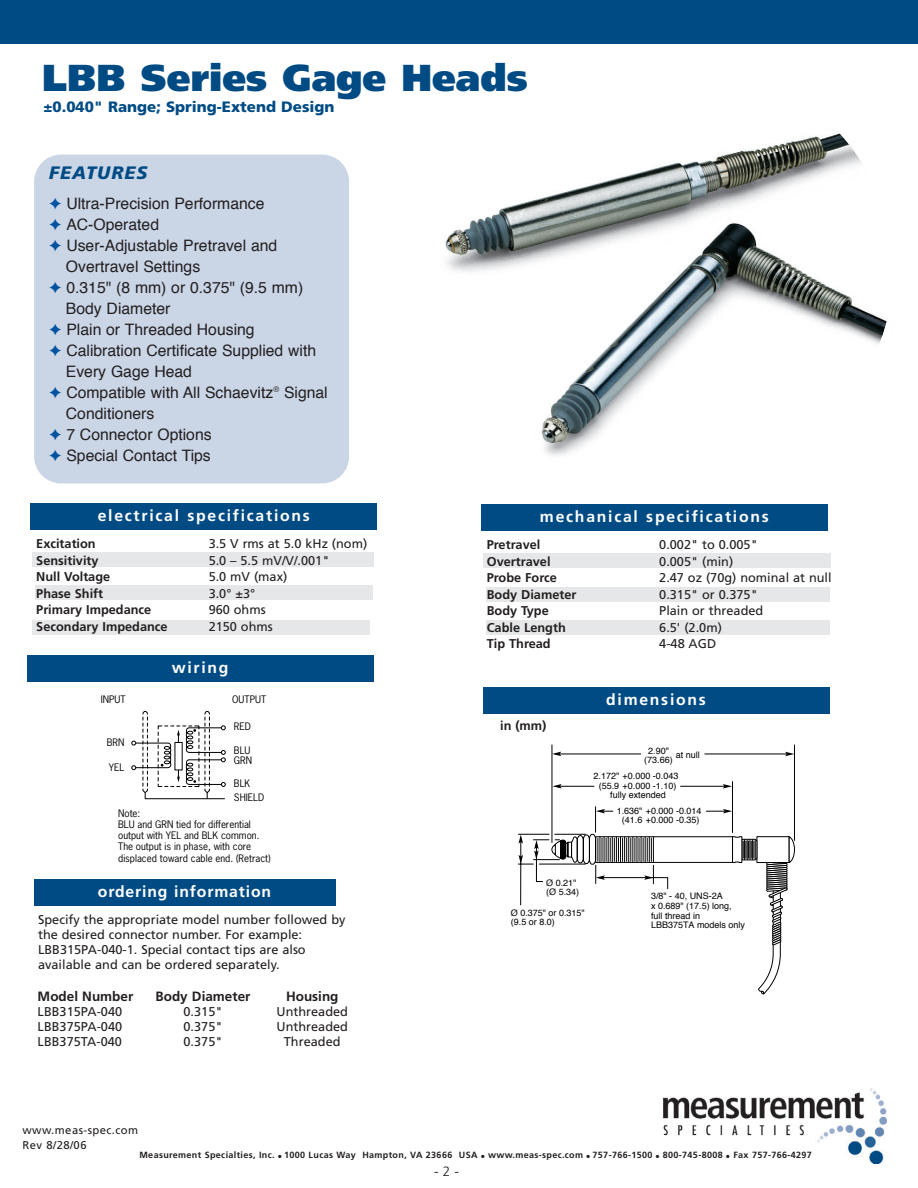
<style>
.page{position:relative;width:918px;height:1188px;background:#fff}
.page>*{position:absolute;margin:0;border:0;box-sizing:border-box;transform-origin:0 0}
.t1{font:900 37.5px "Frutiger";color:#004b84}
.t2{font:italic 900 18px "Frutiger";letter-spacing:.06em;color:#004b84}
.t3{font:15.75px "Helvetica";color:#231f20}
.t4{font:700 15.75px "Frutiger";letter-spacing:.11em;color:#fff}
.t5{font:700 15.75px "Frutiger";letter-spacing:.055em;color:#fff}
.t6{font:900 15px "Frutiger";color:#004b84}
.t7{font:700 13.5px "Frutiger";color:#231f20}
.t8{font:300 13.5px "Frutiger";color:#231f20}
.t9{font:12.75px/15px "Frutiger";color:#231f20}
.t10{font:700 12.75px "Frutiger";color:#231f20}
.t11{font:11.25px/15px "Frutiger";letter-spacing:.04em;color:#231f20}
.t12{font:9.75px/11.2px "News Gothic";color:#000}
.t13{font:9px/9.8px "Helvetica";color:#000}
.t14{font:700 9px "Frutiger";letter-spacing:.04em;color:#231f20}
.s1{color:#0153a0}
</style>
<div class="page">
<img style="left:664px;top:1089px;width:222px;height:74px">
<div style="left:0;top:0;width:918px;height:44px;background:#004b84"></div>
<div style="left:34px;top:155px;width:315px;height:328px;background:#cad5e6;border-radius:27px"></div>
<img style="left:445px;top:133px;width:442px;height:323px">
<div style="left:33px;top:552px;width:341px;height:15px;background:#e6e7e9"></div>
<div style="left:31px;top:503px;width:346px;height:27px;background:#004b84"></div>
<div style="left:35px;top:585px;width:337px;height:15px;background:#e6e7e9"></div>
<div style="left:483px;top:553px;width:348px;height:15px;background:#e6e7e9"></div>
<div style="left:481px;top:504px;width:346px;height:27px;background:#004b84"></div>
<div style="left:486px;top:588px;width:344px;height:14px;background:#e6e7e9"></div>
<div style="left:27px;top:655px;width:346px;height:27px;background:#004b84"></div>
<div style="left:483px;top:687px;width:346px;height:27px;background:#004b84"></div>
<div style="left:34px;top:879px;width:301px;height:27px;background:#004b84"></div>
<hr style="left:732px;top:781px;width:1px;height:51px;background:#000">
<hr style="left:552px;top:745px;width:1px;height:98px;background:#000">
<svg style="left:518px;top:784px;width:277px;height:211px"></svg>
<hr style="left:794px;top:745px;width:1px;height:95px;background:#000">
<svg style="left:552px;top:752px;width:9px;height:4px"></svg>
<svg style="left:785px;top:752px;width:9px;height:4px"></svg>
<hr style="left:555px;top:754px;width:86px;height:1px;background:#000">
<hr style="left:705px;top:754px;width:84px;height:1px;background:#000">
<svg style="left:131px;top:711px;width:95px;height:88px"></svg>
<div style="left:33px;top:620px;width:337px;height:14px;background:#e6e7e9"></div>
<div style="left:486px;top:620px;width:344px;height:14px;background:#e6e7e9"></div>
<h1 class="t1" style="left:42px;top:63px;width:487px">LBB Series Gage Heads</h1>
<p class="t6" style="left:44px;top:100px;width:292px">±0.040" Range; Spring-Extend Design</p>
<h2 class="t2" style="left:49px;top:165px;width:100px">FEATURES</h2>
<p class="t3" style="left:49px;top:196px;width:217px"><span class="s1">✦</span> Ultra-Precision Performance</p>
<p class="t3" style="left:49px;top:217px;width:112px"><span class="s1">✦</span> AC-Operated</p>
<p class="t3" style="left:49px;top:238px;width:230px"><span class="s1">✦</span> User-Adjustable Pretravel and</p>
<p class="t3" style="left:66px;top:259px;width:136px">Overtravel Settings</p>
<p class="t3" style="left:49px;top:280px;width:256px"><span class="s1">✦</span> 0.315" (8 mm) or 0.375" (9.5 mm)</p>
<p class="t3" style="left:66px;top:301px;width:106px">Body Diameter</p>
<p class="t3" style="left:49px;top:322px;width:207px"><span class="s1">✦</span> Plain or Threaded Housing</p>
<p class="t3" style="left:49px;top:343px;width:269px"><span class="s1">✦</span> Calibration Certificate Supplied with</p>
<p class="t3" style="left:66px;top:364px;width:128px">Every Gage Head</p>
<p class="t3" style="left:49px;top:385px;width:280px"><span class="s1">✦</span> Compatible with All Schaevitz<sup>®</sup> Signal</p>
<p class="t3" style="left:66px;top:406px;width:90px">Conditioners</p>
<p class="t3" style="left:49px;top:427px;width:164px"><span class="s1">✦</span> 7 Connector Options</p>
<p class="t3" style="left:49px;top:448px;width:163px"><span class="s1">✦</span> Special Contact Tips</p>
<p class="t4" style="left:98px;top:509px;width:214px">electrical specifications</p>
<p class="t4" style="left:540px;top:510px;width:230px">mechanical specifications</p>
<p class="t10" style="left:36px;top:539px;width:61px">Excitation</p>
<p class="t9" style="left:209px;top:537px;width:160px">3.5 V rms at 5.0 kHz (nom)</p>
<p class="t10" style="left:36px;top:555px;width:64px">Sensitivity</p>
<p class="t9" style="left:209px;top:554px;width:122px">5.0 – 5.5 mV/V/.001"</p>
<p class="t10" style="left:36px;top:572px;width:76px">Null Voltage</p>
<p class="t9" style="left:209px;top:570px;width:80px">5.0 mV (max)</p>
<p class="t10" style="left:36px;top:588px;width:68px">Phase Shift</p>
<p class="t9" style="left:209px;top:587px;width:48px">3.0° ±3°</p>
<p class="t10" style="left:36px;top:605px;width:117px">Primary Impedance</p>
<p class="t9" style="left:209px;top:603px;width:59px">960 ohms</p>
<p class="t10" style="left:36px;top:621px;width:133px">Secondary Impedance</p>
<p class="t9" style="left:209px;top:620px;width:66px">2150 ohms</p>
<p class="t4" style="left:172px;top:661px;width:58px">wiring</p>
<p class="t12" style="left:101px;top:695px;width:26px">INPUT</p>
<p class="t12" style="left:232px;top:695px;width:36px">OUTPUT</p>
<p class="t12" style="left:234px;top:722px;width:19px">RED</p>
<p class="t12" style="left:234px;top:746px;width:20px;line-height:10.5px">BLU<br>GRN</p>
<p class="t12" style="left:234px;top:777px;width:32px;line-height:14px">BLK<br>SHIELD</p>
<p class="t12" style="left:118px;top:808px;width:154px">Note:<br>BLU and GRN tied for differential output with YEL and BLK common.<br>The output is in phase, with core displaced toward cable end. (Retract)</p>
<p class="t12" style="left:107px;top:737px;width:19px">BRN</p>
<p class="t12" style="left:109px;top:763px;width:17px">YEL</p>
<p class="t5" style="left:98px;top:885px;width:175px">ordering information</p>
<p class="t9" style="left:38px;top:913px;width:309px">Specify the appropriate model number followed by the desired connector number. For example:<br>LBB315PA-040-1. Special contact tips are also available and can be ordered separately.</p>
<p class="t7" style="left:38px;top:991px;width:97px">Model Number</p>
<p class="t7" style="left:156px;top:991px;width:96px">Body Diameter</p>
<p class="t7" style="left:286px;top:991px;width:54px">Housing</p>
<p class="t9" style="left:38px;top:1005px;width:86px">LBB315PA-040</p>
<p class="t9" style="left:184px;top:1005px;width:40px">0.315"</p>
<p class="t9" style="left:276px;top:1005px;width:73px">Unthreaded</p>
<p class="t9" style="left:38px;top:1020px;width:86px">LBB375PA-040</p>
<p class="t9" style="left:184px;top:1020px;width:40px">0.375"</p>
<p class="t9" style="left:276px;top:1020px;width:73px">Unthreaded</p>
<p class="t9" style="left:38px;top:1035px;width:86px">LBB375TA-040</p>
<p class="t9" style="left:184px;top:1035px;width:40px">0.375"</p>
<p class="t9" style="left:284px;top:1035px;width:58px">Threaded</p>
<p class="t11" style="left:22px;top:1123px;width:117px">www.meas-spec.com<br>Rev 8/28/06</p>
<p class="t10" style="left:487px;top:540px;width:55px">Pretravel</p>
<p class="t9" style="left:659px;top:538px;width:100px">0.002" to 0.005"</p>
<p class="t10" style="left:487px;top:556px;width:65px">Overtravel</p>
<p class="t9" style="left:659px;top:555px;width:76px">0.005" (min)</p>
<p class="t10" style="left:487px;top:573px;width:72px">Probe Force</p>
<p class="t9" style="left:659px;top:571px;width:174px">2.47 oz (70g) nominal at null</p>
<p class="t10" style="left:487px;top:589px;width:91px">Body Diameter</p>
<p class="t9" style="left:659px;top:588px;width:100px">0.315" or 0.375"</p>
<p class="t10" style="left:487px;top:606px;width:63px">Body Type</p>
<p class="t9" style="left:659px;top:604px;width:106px">Plain or threaded</p>
<p class="t10" style="left:487px;top:622px;width:80px">Cable Length</p>
<p class="t9" style="left:659px;top:621px;width:64px">6.5' (2.0m)</p>
<p class="t10" style="left:487px;top:639px;width:65px">Tip Thread</p>
<p class="t9" style="left:659px;top:637px;width:59px">4-48 AGD</p>
<p class="t10" style="left:500px;top:720px;width:48px">in (mm)</p>
<p class="t4" style="left:606px;top:693px;width:101px">dimensions</p>
<p class="t13" style="left:644px;top:746px;width:30px;text-align:center">2.90" (73.66)</p>
<p class="t13" style="left:676px;top:751px;width:26px">at null</p>
<p class="t13" style="left:594px;top:771px;width:86px;text-align:center">2.172" +0.000 -0.043 (55.9 +0.000 -1.10)</p>
<p class="t13" style="left:617px;top:806px;width:86px;text-align:center">1.636" +0.000 -0.014 (41.6 +0.000 -0.35)</p>
<p class="t13" style="left:610px;top:790px;width:57px">fully extended</p>
<p class="t13" style="left:546px;top:878px;width:35px">Ø 0.21" (Ø 5.34)</p>
<p class="t13" style="left:511px;top:908px;width:75px">Ø 0.375" or 0.315" (9.5 or 8.0)</p>
<p class="t13" style="left:651px;top:892px;width:96px">3/8" - 40, UNS-2A<br>x 0.689" (17.5) long, full thread in<br>LBB375TA models only</p>
<p class="t14" style="left:139px;top:1151px;width:674px">Measurement Specialties, Inc. ● 1000 Lucas Way Hampton, VA 23666 USA ● www.meas-spec.com ● 757-766-1500 ● 800-745-8008 ● Fax 757-766-4297</p>
<p class="t8" style="left:434px;top:1166px;width:26px">- 2 -</p>
</div>
